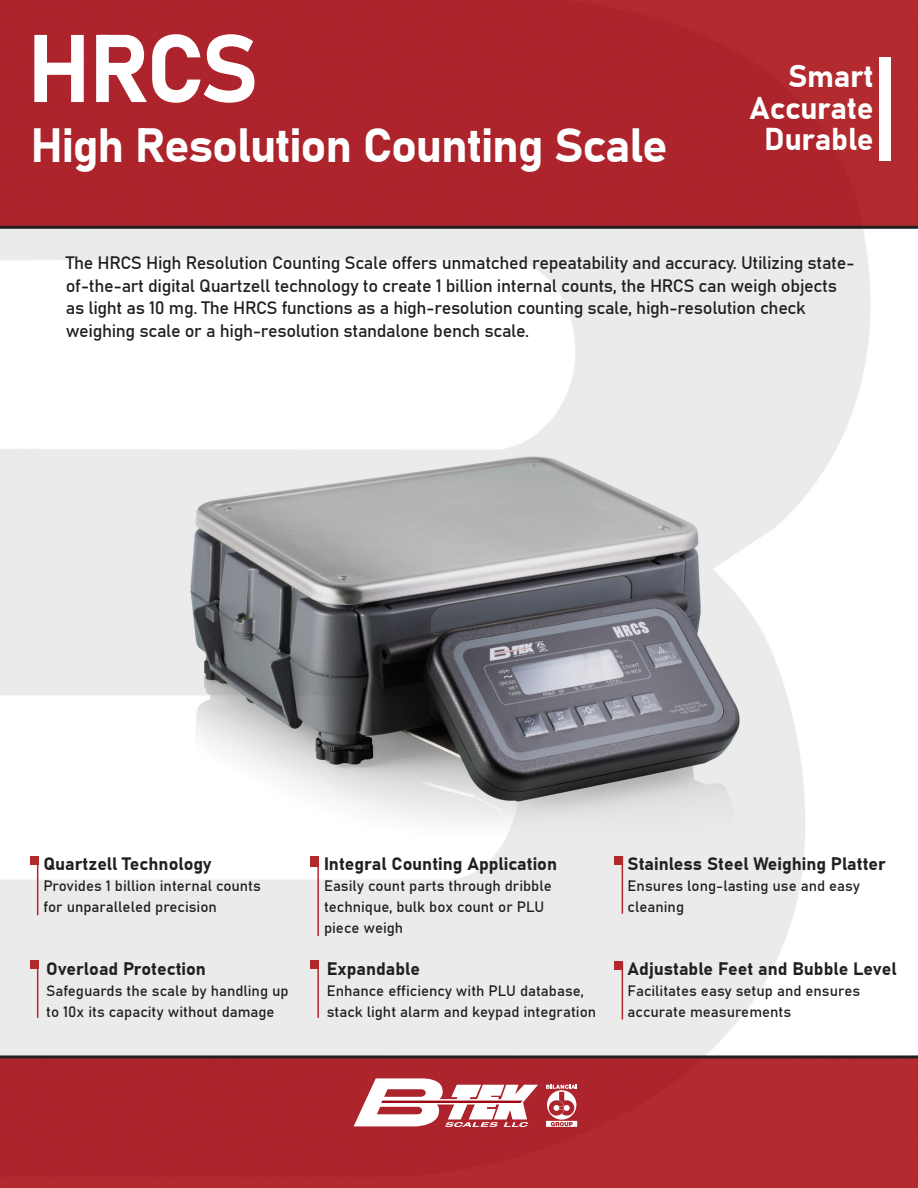
<style>
.page{position:relative;width:918px;height:1188px;background:#fff}
.page>*{position:absolute;margin:0;border:0;box-sizing:border-box;transform-origin:0 0}
.t1{font:94.5px "Bahnschrift";color:#fff}
.t2{font:48px "Bahnschrift";letter-spacing:-.025em;color:#fff}
.t3{font:31.5px "Bahnschrift";letter-spacing:-.01em;color:#fff}
.t4{font:18px/22.5px "Bahnschrift";letter-spacing:-.02em;color:#231f20}
.t5{font:18px "Bahnschrift";color:#231f20}
.t6{font:15px/21px "Bahnschrift";color:#231f20}
</style>
<div class="page">
<img style="left:0;top:0;width:918px;height:1188px">
<svg style="left:546px;top:1085px;width:31px;height:42px"></svg>
<svg style="left:354px;top:1078px;width:184px;height:49px"></svg>
<div style="left:310px;top:856px;width:9px;height:11px;background:#b1282d"></div>
<hr style="left:317px;top:856px;width:2px;height:80px;background:#b1282d">
<div style="left:30px;top:856px;width:8px;height:8px;background:#b1282d"></div>
<hr style="left:37px;top:856px;width:1px;height:59px;background:#b1282d">
<div style="left:615px;top:856px;width:8px;height:8px;background:#b1282d"></div>
<hr style="left:622px;top:856px;width:1px;height:58px;background:#b1282d">
<div style="left:615px;top:962px;width:8px;height:8px;background:#b1282d"></div>
<hr style="left:622px;top:962px;width:1px;height:58px;background:#b1282d">
<div style="left:310px;top:960px;width:9px;height:8px;background:#b1282d"></div>
<hr style="left:317px;top:960px;width:2px;height:58px;background:#b1282d">
<div style="left:30px;top:960px;width:8px;height:8px;background:#b1282d"></div>
<hr style="left:37px;top:960px;width:1px;height:58px;background:#b1282d">
<div style="left:880px;top:57px;width:11px;height:104px;background:#fff"></div>
<hr style="left:0;top:226px;width:918px;height:3px;background:#231f20">
<hr style="left:0;top:1055px;width:918px;height:3px;background:#231f20">
<p class="t1" style="left:27px;top:-3px;width:233px">HRCS</p>
<p class="t2" style="left:31px;top:109px;width:639px">High Resolution Counting Scale</p>
<p class="t3" style="left:788px;top:52px;width:87px">Smart</p>
<p class="t3" style="left:750px;top:84px;width:126px">Accurate</p>
<p class="t3" style="left:764px;top:115px;width:111px">Durable</p>
<p class="t4" style="left:66px;top:250px;width:790px">The HRCS High Resolution Counting Scale offers unmatched repeatability and accuracy. Utilizing state&shy;of-the-art digital Quartzell technology to create 1 billion internal counts, the HRCS can weigh objects as light as 10 mg. The HRCS functions as a high-resolution counting scale, high-resolution check weighing scale or a high-resolution standalone bench scale.</p>
<p class="t5" style="left:44px;top:850px;width:170px">Quartzell Technology</p>
<p class="t6" style="left:44px;top:874px;width:219px">Provides 1 billion internal counts for unparalleled precision</p>
<p class="t5" style="left:46px;top:955px;width:161px">Overload Protection</p>
<p class="t6" style="left:46px;top:979px;width:244px">Safeguards the scale by handling up</p>
<p class="t6" style="left:46px;top:1000px;width:230px">to 10x its capacity without damage</p>
<p class="t5" style="left:324px;top:850px;width:235px">Integral Counting Application</p>
<p class="t6" style="left:324px;top:874px;width:229px">Easily count parts through dribble technique, bulk box count or PLU piece weigh</p>
<p class="t5" style="left:327px;top:955px;width:95px">Expandable</p>
<p class="t6" style="left:327px;top:979px;width:271px">Enhance efficiency with PLU database, stack light alarm and keypad integration</p>
<p class="t5" style="left:628px;top:850px;width:260px">Stainless Steel Weighing Platter</p>
<p class="t6" style="left:628px;top:874px;width:234px">Ensures long-lasting use and easy cleaning</p>
<p class="t5" style="left:628px;top:955px;width:270px">Adjustable Feet and Bubble Level</p>
<p class="t6" style="left:628px;top:980px;width:234px">Facilitates easy setup and ensures accurate measurements</p>
</div>
